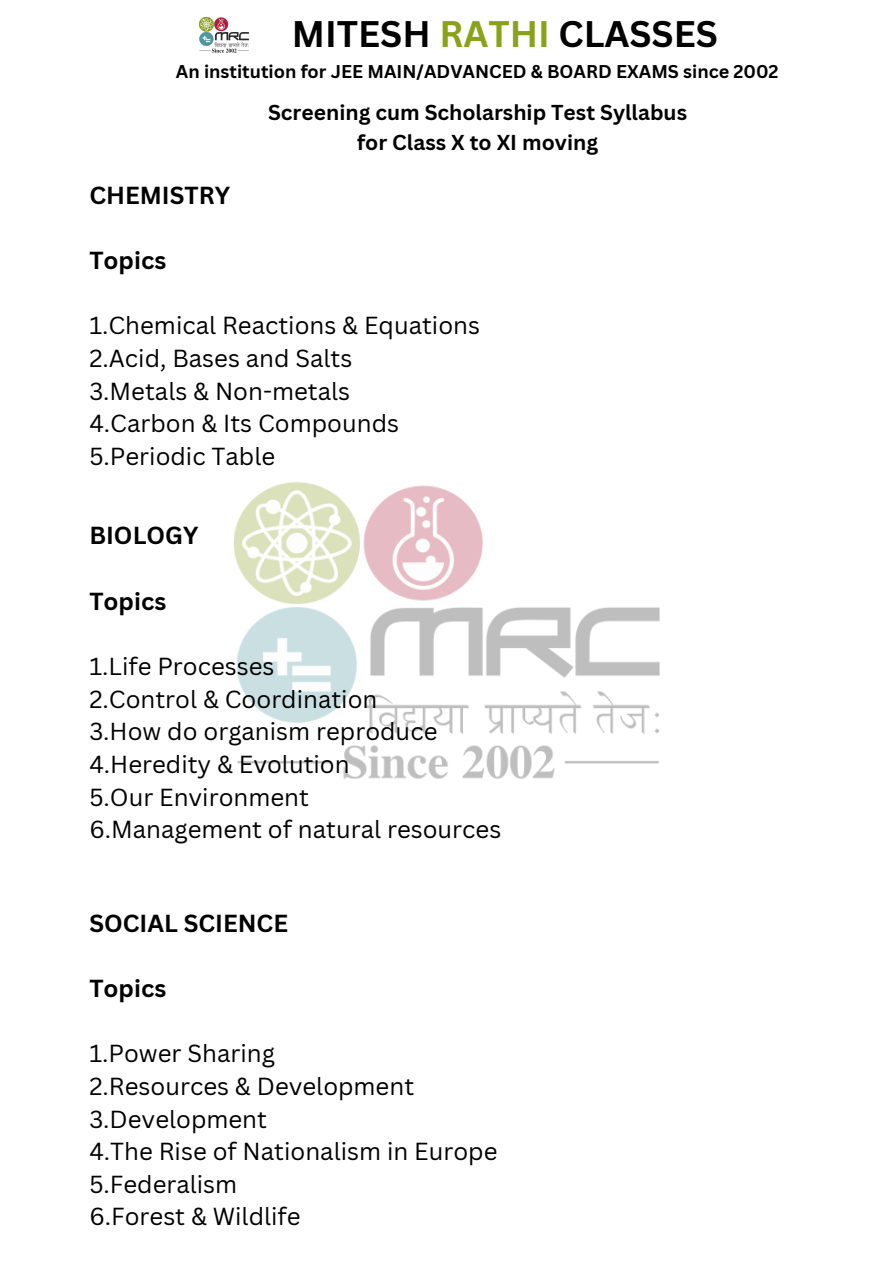
<style>
.page{position:relative;width:894px;height:1264px;background:#fff}
.page>*{position:absolute;margin:0;border:0;box-sizing:border-box;transform-origin:0 0}
.t1{font:700 36px "Canva Sans";color:#000}
.t2{font:24px/32.7px "Canva Sans";color:#000}
.t3{font:700 24px "Canva Sans";color:#000}
.t4{font:700 21px/29.2px "Canva Sans";color:#000;text-align:center}
.t5{font:700 18px "Canva Sans";color:#000}
.s1{color:#8aa219}
</style>
<div class="page">
<img style="left:199px;top:17px;width:50px;height:36px">
<img style="left:233px;top:482px;width:427px;height:297px">
<h1 class="t1" style="left:292px;top:9px;width:427px">MITESH <span class="s1">RATHI</span> CLASSES</h1>
<p class="t5" style="left:176px;top:59px;width:604px">An institution for JEE MAIN/ADVANCED &amp; BOARD EXAMS since 2002</p>
<h5 class="t4" style="left:268px;top:97px;width:420px">Screening cum Scholarship Test Syllabus for Class X to XI moving</h5>
<h2 class="t3" style="left:89px;top:178px;width:142px">CHEMISTRY</h2>
<h3 class="t3" style="left:89px;top:243px;width:78px">Topics</h3>
<h4 class="t2" style="left:89px;top:309px;width:392px">1.Chemical Reactions &amp; Equations<br>2.Acid, Bases and Salts<br>3.Metals &amp; Non-metals<br>4.Carbon &amp; Its Compounds<br>5.Periodic Table</h4>
<p class="t3" style="left:89px;top:519px;width:111px">BIOLOGY</p>
<h2 class="t3" style="left:89px;top:584px;width:78px">Topics</h2>
<h3 class="t2" style="left:89px;top:649px;width:413px">1.Life Processes<br>2.Control &amp; Coordination<br>3.How do organism reproduce<br>4.Heredity &amp; Evolution<br>5.Our Environment<br>6.Management of natural resources</h3>
<h4 class="t3" style="left:89px;top:906px;width:200px">SOCIAL SCIENCE</h4>
<h2 class="t3" style="left:89px;top:971px;width:78px">Topics</h2>
<h3 class="t2" style="left:89px;top:1036px;width:409px">1.Power Sharing<br>2.Resources &amp; Development<br>3.Development<br>4.The Rise of Nationalism in Europe<br>5.Federalism<br>6.Forest &amp; Wildlife</h3>
</div>
